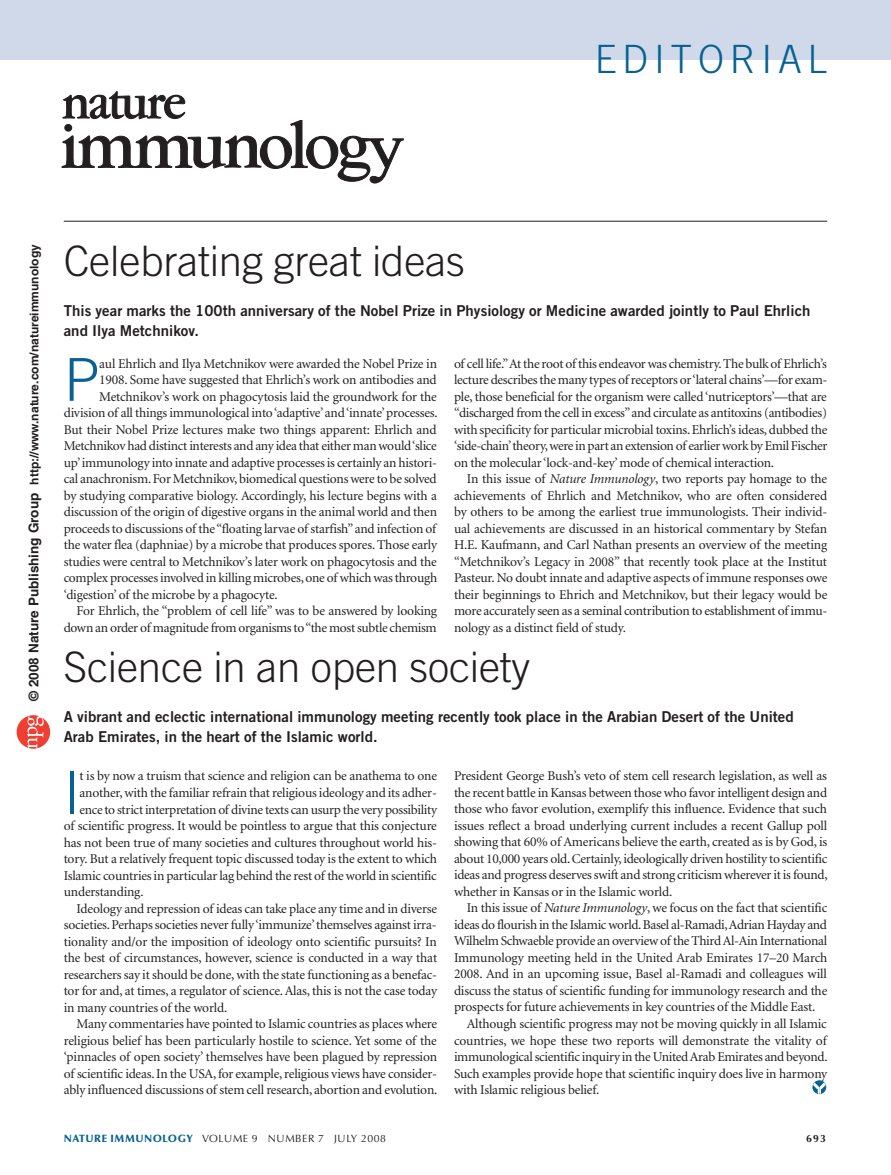
<style>
.page{position:relative;width:891px;height:1175px;background:#fff}
.page>*{position:absolute;margin:0;border:0;box-sizing:border-box;transform-origin:0 0}
.t1{font:300 59.25px "Trade Gothic";color:#086193}
.t2{font:300 42px "Trade Gothic";letter-spacing:-.005em;color:#231f20}
.t3{font:300 39px "Trade Gothic";letter-spacing:.145em;color:#086193}
.t4{font:15px/19.5px "Trade Gothic Bold Two";color:#231f20}
.t5{font:13.5px/16.5px "Minion";letter-spacing:-.015em;color:#231f20;text-align:justify}
.t6{font:700 12px "Helvetica";color:#231f1f}
.t7{font:10.5px "Optima";letter-spacing:.05em;color:#231f20}
.t8{font:700 10.5px "Optima";color:#231f20}
.s1{font-size:13.5px}
.s2{font-family:"Arial";font-size:13.5px}
.s3{font-style:italic}
.s4{font-weight:900;color:#086193}
</style>
<div class="page">
<div style="left:0;top:0;width:891px;height:60px;background:#cfd9e9"></div>
<svg style="left:62px;top:91px;width:342px;height:93px"></svg>
<hr style="left:64px;top:221px;width:763px;height:1px;background:#231f20">
<div style="left:813px;top:1080px;width:13px;height:13px;background:#086193;border-radius:50%"></div>
<div style="left:813px;top:1080px;width:13px;height:13px;border:1px solid #086193;border-radius:50%"></div>
<svg style="left:813px;top:1083px;width:12px;height:10px"></svg>
<svg style="left:17px;top:715px;width:33px;height:33px"></svg>
<h3 class="t3" style="left:595px;top:36px;width:234px">edi torial</h3>
<p class="t6" style="left:27px;top:701px;width:458px;rotate:-90deg"><span class="s1">© 200</span><span class="s2">8</span> <span class="s1">Nature Publishing Group</span> http://www.nature.com/natureimmunology</p>
<h2 class="t2" style="left:64px;top:236px;width:403px">Celebrating great ideas</h2>
<p class="t4" style="left:64px;top:301px;width:748px">This year marks the 100th anniversary of the Nobel Prize in Physiology or Medicine awarded jointly to Paul Ehrlich and Ilya Metchnikov.</p>
<h1 class="t1" style="left:64px;top:344px;width:38px">P</h1>
<p class="t5" style="left:99px;top:356px;width:339px">aul Ehrlich and Ilya Metchnikov were awarded the Nobel Prize in</p>
<p class="t5" style="left:454px;top:356px;width:375px">of cell life.” At the root of this endeavor was chemistry. The bulk of Ehrlich’s lecture describes the many types of receptors or ‘lateral chains’—for exam&shy;ple, those beneficial for the organism were called ‘nutriceptors’—that are “discharged from the cell in excess” and circulate as antitoxins (antibodies) with specificity for particular microbial toxins. Ehrlich’s ideas, dubbed the ‘side-chain’ theory, were in part an extension of earlier work by Emil Fischer on the molecular ‘lock-and-key’ mode of chemical interaction.</p>
<p class="t5" style="left:454px;top:471px;width:375px;text-indent:13px">In this issue of <span class="s3">Nature Immunology</span>, two reports pay homage to the achievements of Ehrlich and Metchnikov, who are often considered by others to be among the earliest true immunologists. Their individ&shy;ual achievements are discussed in an historical commentary by Stefan H.E. Kaufmann, and Carl Nathan presents an overview of the meeting “Metchnikov’s Legacy in 2008” that recently took place at the Institut Pasteur. No doubt innate and adaptive aspects of immune responses owe their beginnings to Ehrich and Metchnikov, but their legacy would be more accurately seen as a seminal contribution to establishment of immu&shy;nology as a distinct field of study.</p>
<p class="t5" style="left:99px;top:372px;width:339px">1908. Some have suggested that Ehrlich’s work on antibodies and</p>
<p class="t5" style="left:99px;top:389px;width:339px">Metchnikov’s work on phagocytosis laid the groundwork for the</p>
<p class="t5" style="left:64px;top:405px;width:375px">division of all things immunological into ‘adaptive’ and ‘innate’ processes.</p>
<p class="t5" style="left:64px;top:422px;width:374px">But their Nobel Prize lectures make two things apparent: Ehrlich and</p>
<p class="t5" style="left:64px;top:438px;width:375px">Metchnikov had distinct interests and any idea that either man would ‘slice</p>
<p class="t5" style="left:64px;top:455px;width:375px">up’ immunology into innate and adaptive processes is certainly an histori-</p>
<p class="t5" style="left:64px;top:471px;width:374px">cal anachronism. For Metchnikov, biomedical questions were to be solved</p>
<p class="t5" style="left:64px;top:488px;width:375px">by studying comparative biology. Accordingly, his lecture begins with a</p>
<p class="t5" style="left:64px;top:504px;width:375px">discussion of the origin of digestive organs in the animal world and then</p>
<p class="t5" style="left:64px;top:521px;width:374px">proceeds to discussions of the “floating larvae of starfish” and infection of</p>
<p class="t5" style="left:64px;top:537px;width:375px">the water flea (daphniae) by a microbe that produces spores. Those early</p>
<p class="t5" style="left:64px;top:554px;width:374px">studies were central to Metchnikov’s later work on phagocytosis and the</p>
<p class="t5" style="left:64px;top:570px;width:375px">complex processes involved in killing microbes, one of which was through</p>
<p class="t5" style="left:64px;top:587px;width:215px">‘digestion’ of the microbe by a phagocyte.</p>
<p class="t5" style="left:77px;top:603px;width:362px">For Ehrlich, the “problem of cell life” was to be answered by looking</p>
<p class="t5" style="left:64px;top:620px;width:374px">down an order of magnitude from organisms to “the most subtle chemism</p>
<h2 class="t2" style="left:64px;top:641px;width:468px">Science in an open society</h2>
<p class="t4" style="left:64px;top:707px;width:732px">A vibrant and eclectic international immunology meeting recently took place in the Arabian Desert of the United<br>Arab Emirates, in the heart of the Islamic world.</p>
<h1 class="t1" style="left:64px;top:757px;width:18px">I</h1>
<p class="t5" style="left:79px;top:768px;width:359px">t is by now a truism that science and religion can be anathema to one</p>
<p class="t5" style="left:454px;top:768px;width:375px">President George Bush’s veto of stem cell research legislation, as well as the recent battle in Kansas between those who favor intelligent design and those who favor evolution, exemplify this influence. Evidence that such issues reflect a broad underlying current includes a recent Gallup poll showing that 60% of Americans believe the earth, created as is by God, is about 10,000 years old. Certainly, ideologically driven hostility to scientific ideas and progress deserves swift and strong criticism wherever it is found, whether in Kansas or in the Islamic world.</p>
<p class="t5" style="left:467px;top:900px;width:362px">In this issue of <span class="s3">Nature Immunology</span>, we focus on the fact that scientific</p>
<p class="t5" style="left:454px;top:917px;width:375px">ideas do flourish in the Islamic world. Basel al-Ramadi, Adrian Hayday and</p>
<p class="t5" style="left:454px;top:933px;width:375px">Wilhelm Schwaeble provide an overview of the Third Al-Ain International</p>
<p class="t5" style="left:454px;top:950px;width:375px">Immunology meeting held in the United Arab Emirates 17–20 March</p>
<p class="t5" style="left:454px;top:966px;width:374px">2008. And in an upcoming issue, Basel al-Ramadi and colleagues will</p>
<p class="t5" style="left:454px;top:983px;width:375px">discuss the status of scientific funding for immunology research and the</p>
<p class="t5" style="left:454px;top:999px;width:363px">prospects for future achievements in key countries of the Middle East.</p>
<p class="t5" style="left:467px;top:1016px;width:362px">Although scientific progress may not be moving quickly in all Islamic</p>
<p class="t5" style="left:454px;top:1032px;width:374px">countries, we hope these two reports will demonstrate the vitality of</p>
<p class="t5" style="left:454px;top:1049px;width:375px">immunological scientific inquiry in the United Arab Emirates and beyond.</p>
<p class="t5" style="left:454px;top:1065px;width:375px">Such examples provide hope that scientific inquiry does live in harmony</p>
<p class="t5" style="left:454px;top:1082px;width:147px">with Islamic religious belief.</p>
<p class="t5" style="left:79px;top:785px;width:359px">another, with the familiar refrain that religious ideology and its adher-</p>
<p class="t5" style="left:79px;top:801px;width:359px">ence to strict interpretation of divine texts can usurp the very possibility</p>
<p class="t5" style="left:64px;top:818px;width:375px">of scientific progress. It would be pointless to argue that this conjecture</p>
<p class="t5" style="left:64px;top:834px;width:375px">has not been true of many societies and cultures throughout world his-</p>
<p class="t5" style="left:64px;top:851px;width:375px">tory. But a relatively frequent topic discussed today is the extent to which</p>
<p class="t5" style="left:64px;top:867px;width:375px">Islamic countries in particular lag behind the rest of the world in scientific</p>
<p class="t5" style="left:64px;top:884px;width:81px">understanding.</p>
<p class="t5" style="left:77px;top:900px;width:362px">Ideology and repression of ideas can take place any time and in diverse</p>
<p class="t5" style="left:64px;top:917px;width:374px">societies. Perhaps societies never fully ‘immunize’ themselves against irra-</p>
<p class="t5" style="left:64px;top:933px;width:375px">tionality and/or the imposition of ideology onto scientific pursuits? In</p>
<p class="t5" style="left:64px;top:950px;width:375px">the best of circumstances, however, science is conducted in a way that</p>
<p class="t5" style="left:64px;top:966px;width:375px">researchers say it should be done, with the state functioning as a benefac-</p>
<p class="t5" style="left:64px;top:983px;width:375px">tor for and, at times, a regulator of science. Alas, this is not the case today</p>
<p class="t5" style="left:64px;top:999px;width:165px">in many countries of the world.</p>
<p class="t5" style="left:77px;top:1016px;width:362px">Many commentaries have pointed to Islamic countries as places where</p>
<p class="t5" style="left:64px;top:1032px;width:375px">religious belief has been particularly hostile to science. Yet some of the</p>
<p class="t5" style="left:64px;top:1049px;width:375px">‘pinnacles of open society’ themselves have been plagued by repression</p>
<p class="t5" style="left:64px;top:1065px;width:375px">of scientific ideas. In the USA, for example, religious views have consider-</p>
<p class="t5" style="left:64px;top:1082px;width:375px">ably influenced discussions of stem cell research, abortion and evolution.</p>
<p class="t7" style="left:64px;top:1132px;width:324px"><span class="s4">NATURE IMMUNOLOGY</span> VOLUME 9 NUMBER 7 JULY 2008</p>
<p class="t8" style="left:806px;top:1132px;width:21px">693</p>
</div>
